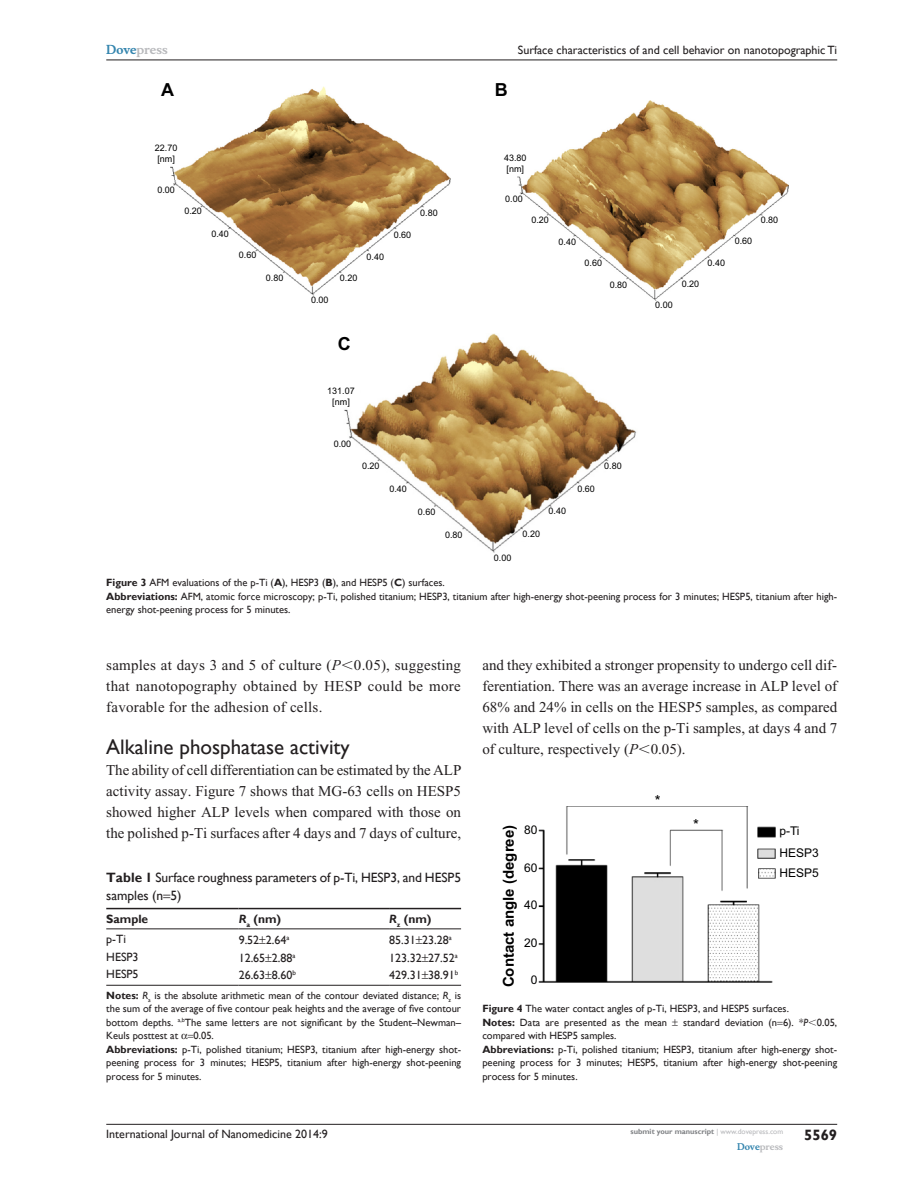
<style>
.page{position:relative;width:918px;height:1188px;background:#fff}
.page>*{position:absolute;margin:0;border:0;box-sizing:border-box;transform-origin:0 0}
.t1{font:21px "Gill Sans";color:#231f20}
.t2{font:700 18px "Arial";color:#000}
.TxF{font:15px/21px "Times New Roman";color:#231f20;text-align:justify}
.t3{font:700 15px "Arial";color:#000}
.t4{font:700 15px "Gill Sans";color:#231f20}
.t5{font:15px "Arial";color:#000}
.TN_TT{font:13.5px/18px "Gill Sans";letter-spacing:-.005em;color:#231f20}
.TB{font:12px "Gill Sans";color:#231f20}
.t6{font:12px/22.4px "Arial";color:#000}
.TCH{font:700 12px "Gill Sans";color:#231f20}
.t7{font:700 12px "Musee";color:#b8b9bc}
.FigSNRI{font:10.5px/13.5px "Gill Sans";color:#231f20}
.TSNRI{font:10.5px/13.5px "Gill Sans";color:#231f20;text-align:justify}
.FigC{font:10.5px "Gill Sans";color:#231f20}
.t8{font:9px/10.8px "Arial";color:#000}
.t9{font:700 9px "Musee";color:#b8b9bc}
.t10{font:700 7.5px "Gill Sans";color:#808285}
.s1{color:#3485ae}
.s2{font-weight:700}
.s3{font-style:italic}
.s4{font-family:"Mathematical Pi One"}
.s5{font-weight:400;color:#b8b9bc}
</style>
<div class="page">
<hr style="left:106px;top:1124px;width:731px;height:1px;background:#231f20">
<hr style="left:106px;top:60px;width:731px;height:1px;background:#231f20">
<img style="left:518px;top:100px;width:271px;height:200px">
<img style="left:344px;top:334px;width:293px;height:219px">
<img style="left:170px;top:86px;width:281px;height:210px">
<hr style="left:106px;top:908px;width:133px;height:1px;background:#231f20">
<hr style="left:239px;top:908px;width:150px;height:1px;background:#231f20">
<hr style="left:389px;top:908px;width:72px;height:1px;background:#231f20">
<hr style="left:106px;top:928px;width:133px;height:1px;background:#231f20">
<hr style="left:239px;top:928px;width:150px;height:1px;background:#231f20">
<hr style="left:389px;top:928px;width:72px;height:1px;background:#231f20">
<hr style="left:106px;top:985px;width:133px;height:1px;background:#231f20">
<hr style="left:239px;top:985px;width:150px;height:1px;background:#231f20">
<hr style="left:389px;top:985px;width:72px;height:1px;background:#231f20">
<img style="left:538px;top:807px;width:235px;height:176px">
<img style="left:758px;top:827px;width:18px;height:10px">
<img style="left:758px;top:848px;width:18px;height:10px">
<img style="left:758px;top:869px;width:18px;height:10px">
<p class="t7" style="left:106px;top:43px;width:63px"><span class="s1">Dove</span>press</p>
<p class="t2" style="left:161px;top:78px;width:14px">A</p>
<p class="t2" style="left:495px;top:78px;width:14px">B</p>
<p class="TB" style="left:518px;top:43px;width:321px">Surface characteristics of and cell behavior on nanotopographic Ti</p>
<p class="t8" style="left:155px;top:143px;width:24px">22.70 [nm]</p>
<p class="t8" style="left:157px;top:184px;width:19px">0.00</p>
<p class="t8" style="left:184px;top:206px;width:19px">0.20</p>
<p class="t8" style="left:211px;top:229px;width:19px">0.40</p>
<p class="t8" style="left:239px;top:250px;width:19px">0.60</p>
<p class="t8" style="left:266px;top:272px;width:19px">0.80</p>
<p class="t8" style="left:311px;top:294px;width:19px">0.00</p>
<p class="t8" style="left:340px;top:272px;width:19px">0.20</p>
<p class="t8" style="left:367px;top:252px;width:19px">0.40</p>
<p class="t8" style="left:394px;top:230px;width:19px">0.60</p>
<p class="t8" style="left:420px;top:207px;width:19px">0.80</p>
<p class="t2" style="left:338px;top:331px;width:14px">C</p>
<p class="t8" style="left:327px;top:386px;width:29px;text-align:center">131.07 [nm]</p>
<p class="t8" style="left:334px;top:439px;width:19px">0.00</p>
<p class="t8" style="left:362px;top:461px;width:19px">0.20</p>
<p class="t8" style="left:389px;top:484px;width:19px">0.40</p>
<p class="t8" style="left:418px;top:506px;width:19px">0.60</p>
<p class="t8" style="left:445px;top:529px;width:19px">0.80</p>
<p class="t8" style="left:504px;top:152px;width:24px">43.80 [nm]</p>
<p class="t8" style="left:505px;top:194px;width:19px">0.00</p>
<p class="t8" style="left:531px;top:214px;width:19px">0.20</p>
<p class="t8" style="left:559px;top:236px;width:19px">0.40</p>
<p class="t8" style="left:584px;top:257px;width:19px">0.60</p>
<p class="t8" style="left:610px;top:279px;width:19px">0.80</p>
<p class="t8" style="left:655px;top:300px;width:19px">0.00</p>
<p class="t8" style="left:682px;top:279px;width:19px">0.20</p>
<p class="t8" style="left:708px;top:257px;width:19px">0.40</p>
<p class="t8" style="left:735px;top:236px;width:19px">0.60</p>
<p class="t8" style="left:761px;top:215px;width:19px">0.80</p>
<p class="t8" style="left:494px;top:552px;width:19px">0.00</p>
<p class="t8" style="left:523px;top:529px;width:19px">0.20</p>
<p class="t8" style="left:548px;top:506px;width:19px">0.40</p>
<p class="t8" style="left:577px;top:484px;width:19px">0.60</p>
<p class="t8" style="left:604px;top:460px;width:19px">0.80</p>
<p class="FigC" style="left:106px;top:576px;width:340px"><span class="s2">Figure 3</span> AFM evaluations of the p-Ti (<span class="s2">A</span>), HESP3 (<span class="s2">B</span>), and HESP5 (<span class="s2">C</span>) surfaces.</p>
<p class="FigSNRI" style="left:106px;top:590px;width:732px"><span class="s2">Abbreviations:</span> AFM, atomic force microscopy; p-Ti, polished titanium; HESP3, titanium after high-energy shot-peening process for 3 minutes; HESP5, titanium after high&shy;energy shot-peening process for 5 minutes.</p>
<p class="TxF" style="left:106px;top:655px;width:356px">samples at days 3 and 5 of culture (<span class="s3">P</span><span class="s4">,</span>0.05), suggesting that nanotopography obtained by HESP could be more favorable for the adhesion of cells.</p>
<h2 class="t1" style="left:106px;top:735px;width:245px">Alkaline phosphatase activity</h2>
<p class="TxF" style="left:106px;top:760px;width:357px">The ability of cell differentiation can be estimated by the ALP activity assay. Figure 7 shows that MG-63 cells on HESP5 showed higher ALP levels when compared with those on the polished p-Ti surfaces after 4 days and 7 days of culture,</p>
<p class="TN_TT" style="left:106px;top:868px;width:356px"><span class="s2">Table 1</span> Surface roughness parameters of p-Ti, HESP3, and HESP5 samples (n 5)</p>
<p class="TCH" style="left:106px;top:912px;width:43px">Sample</p>
<p class="TCH" style="left:239px;top:912px;width:44px"><span class="s3">R</span><sub>a</sub> (nm)</p>
<p class="TCH" style="left:389px;top:912px;width:44px"><span class="s3">R</span><sub>z</sub> (nm)</p>
<p class="TB" style="left:106px;top:932px;width:21px">p-Ti</p>
<p class="TB" style="left:239px;top:933px;width:52px">9.52 2.64<sup>a</sup></p>
<p class="TB" style="left:389px;top:933px;width:64px">85.31 23.28<sup>a</sup></p>
<p class="TB" style="left:106px;top:950px;width:34px">HESP3</p>
<p class="TB" style="left:239px;top:951px;width:58px">12.65 2.88<sup>a</sup></p>
<p class="TB" style="left:389px;top:951px;width:70px">123.32 27.52<sup>a</sup></p>
<p class="TB" style="left:106px;top:967px;width:34px">HESP5</p>
<p class="TB" style="left:239px;top:968px;width:59px">26.63 8.60<sup>b</sup></p>
<p class="TB" style="left:389px;top:968px;width:71px">429.31 38.91<sup>b</sup></p>
<p class="TSNRI" style="left:106px;top:988px;width:356px"><span class="s2">Notes:</span> <span class="s3">R</span><sub>a</sub> is the absolute arithmetic mean of the contour deviated distance; <span class="s3">R</span><sub>z</sub> is the sum of the average of five contour peak heights and the average of five contour bottom depths. <sup>a,b</sup>The same letters are not significant by the Student–Newman– Keuls posttest at</p>
<p class="TSNRI" style="left:194px;top:1029px;width:22px">0.05.</p>
<p class="TSNRI" style="left:106px;top:1042px;width:356px"><span class="s2">Abbreviations:</span> p-Ti, polished titanium; HESP3, titanium after high-energy shot&shy;peening process for 3 minutes; HESP5, titanium after high-energy shot-peening process for 5 minutes.</p>
<p class="TxF" style="left:482px;top:655px;width:356px">and they exhibited a stronger propensity to undergo cell dif&shy;ferentiation. There was an average increase in ALP level of 68% and 24% in cells on the HESP5 samples, as compared with ALP level of cells on the p-Ti samples, at days 4 and 7 of culture, respectively (<span class="s3">P</span><span class="s4">,</span>0.05).</p>
<p class="t5" style="left:655px;top:791px;width:7px">*</p>
<p class="t5" style="left:693px;top:815px;width:7px">*</p>
<p class="t3" style="left:498px;top:987px;width:164px;rotate:-90deg">Contact angle (degree)</p>
<p class="t6" style="left:524px;top:819px;width:15px">80</p>
<p class="t6" style="left:779px;top:820px;width:41px">p-Ti<br>HESP3</p>
<p class="t6" style="left:524px;top:857px;width:15px">60</p>
<p class="t6" style="left:524px;top:894px;width:15px">40</p>
<p class="t6" style="left:524px;top:932px;width:15px">20</p>
<p class="t6" style="left:531px;top:969px;width:8px">0</p>
<p class="FigC" style="left:482px;top:1002px;width:308px"><span class="s2">Figure 4</span> The water contact angles of p-Ti, HESP3, and HESP5 surfaces.</p>
<p class="FigSNRI" style="left:482px;top:1015px;width:186px"><span class="s2">Notes:</span> Data are presented as the mean</p>
<p class="FigSNRI" style="left:683px;top:1015px;width:156px">standard deviation (n 6). *<span class="s3">P</span><span class="s4">,</span>0.05,</p>
<p class="FigSNRI" style="left:482px;top:1029px;width:135px">compared with HESP5 samples.</p>
<p class="FigSNRI" style="left:482px;top:1042px;width:356px;text-align:justify"><span class="s2">Abbreviations:</span> p-Ti, polished titanium; HESP3, titanium after high-energy shot&shy;peening process for 3 minutes; HESP5, titanium after high-energy shot-peening process for 5 minutes.</p>
<p class="t6" style="left:779px;top:862px;width:41px">HESP5</p>
<p class="TB" style="left:106px;top:1127px;width:223px">International Journal of Nanomedicine 2014:9</p>
<p class="t10" style="left:631px;top:1127px;width:154px">submit your manuscript <span class="s5">| www.dovepress.com</span></p>
<p class="t9" style="left:737px;top:1141px;width:48px"><span class="s1">Dove</span>press</p>
<p class="t4" style="left:804px;top:1126px;width:35px">5569</p>
</div>
